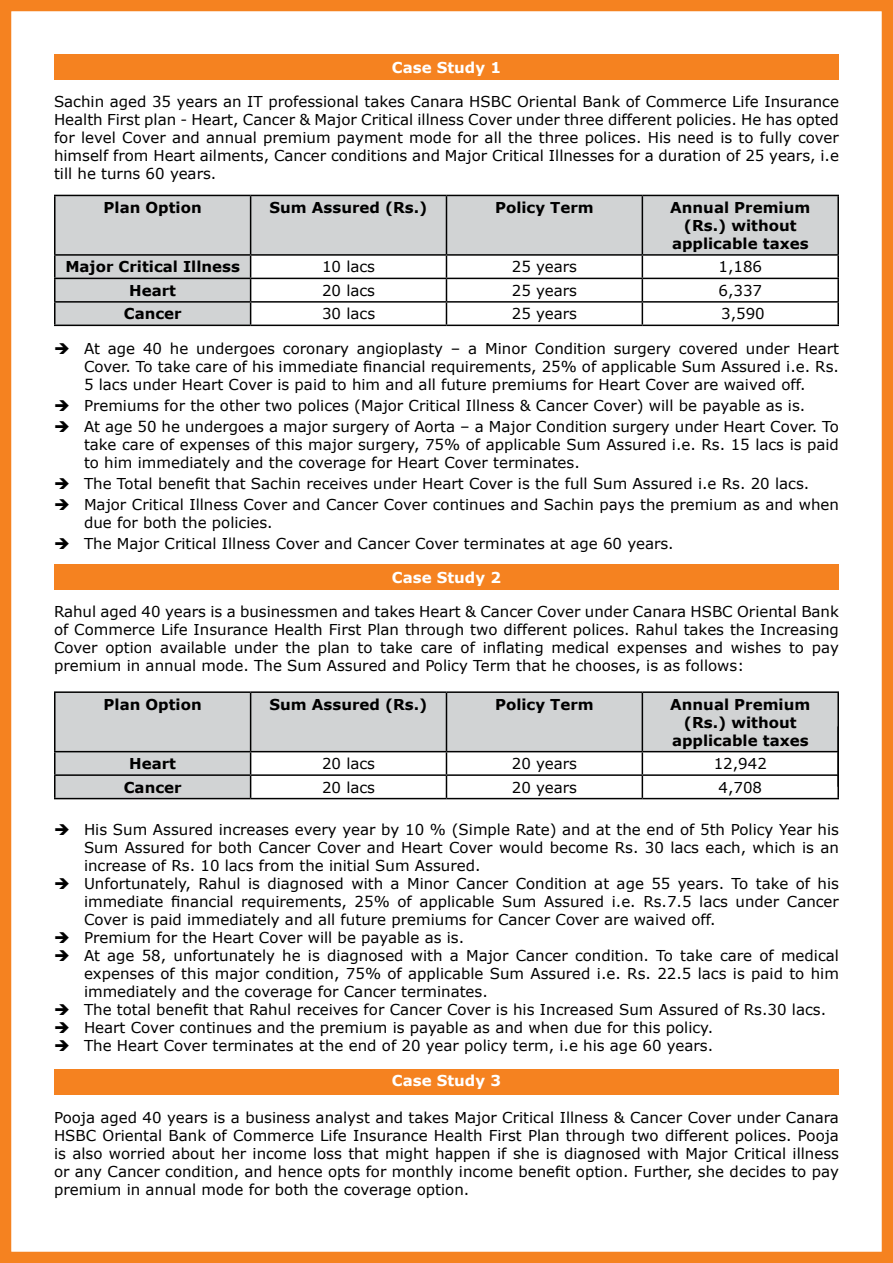
<style>
.page{position:relative;width:893px;height:1263px;background:#fff}
.page>*{position:absolute;margin:0;border:0;box-sizing:border-box;transform-origin:0 0}
.t1{font:15px/18px "Verdana";color:#000;text-align:justify}
.t2{font:700 15px/18px "Verdana";color:#000;text-align:center}
.t3{font:700 15px "Verdana";color:#fff}
</style>
<div class="page">
<div style="left:0;top:0;width:893px;height:1263px;border:11px solid #f58220"></div>
<svg style="left:892px;top:0;width:1px;height:1263px"></svg>
<div style="left:54px;top:54px;width:785px;height:26px;background:#f58220"></div>
<div style="left:54px;top:564px;width:785px;height:26px;background:#f58220"></div>
<div style="left:54px;top:1069px;width:785px;height:26px;background:#f58220"></div>
<hr style="left:54px;top:691px;width:197px;height:2px;background:#000">
<hr style="left:54px;top:693px;width:2px;height:58px;background:#000">
<hr style="left:251px;top:691px;width:195px;height:2px;background:#000">
<hr style="left:446px;top:691px;width:196px;height:2px;background:#000">
<hr style="left:642px;top:691px;width:197px;height:2px;background:#000">
<hr style="left:837px;top:693px;width:2px;height:58px;background:#000">
<hr style="left:54px;top:751px;width:197px;height:1px;background:#000">
<hr style="left:54px;top:752px;width:2px;height:22px;background:#000">
<hr style="left:54px;top:774px;width:197px;height:2px;background:#000">
<hr style="left:54px;top:776px;width:2px;height:22px;background:#000">
<svg style="left:55px;top:692px;width:783px;height:106px"></svg>
<hr style="left:837px;top:776px;width:2px;height:22px;background:#000">
<hr style="left:54px;top:798px;width:197px;height:1px;background:#000">
<hr style="left:251px;top:798px;width:195px;height:1px;background:#000">
<hr style="left:446px;top:798px;width:196px;height:1px;background:#000">
<hr style="left:642px;top:798px;width:197px;height:1px;background:#000">
<hr style="left:837px;top:726px;width:2px;height:61px;background:#000">
<hr style="left:54px;top:195px;width:197px;height:1px;background:#000">
<hr style="left:54px;top:196px;width:2px;height:58px;background:#000">
<hr style="left:642px;top:195px;width:197px;height:1px;background:#000">
<hr style="left:837px;top:196px;width:2px;height:58px;background:#000">
<hr style="left:54px;top:254px;width:197px;height:2px;background:#000">
<hr style="left:54px;top:256px;width:2px;height:22px;background:#000">
<hr style="left:642px;top:254px;width:197px;height:2px;background:#000">
<hr style="left:837px;top:256px;width:2px;height:22px;background:#000">
<hr style="left:54px;top:278px;width:197px;height:1px;background:#000">
<hr style="left:54px;top:279px;width:2px;height:22px;background:#000">
<hr style="left:642px;top:278px;width:197px;height:1px;background:#000">
<hr style="left:837px;top:279px;width:2px;height:22px;background:#000">
<hr style="left:54px;top:301px;width:197px;height:2px;background:#000">
<hr style="left:54px;top:303px;width:2px;height:22px;background:#000">
<hr style="left:642px;top:301px;width:197px;height:2px;background:#000">
<svg style="left:55px;top:195px;width:783px;height:130px"></svg>
<hr style="left:837px;top:303px;width:2px;height:22px;background:#000">
<hr style="left:54px;top:325px;width:197px;height:1px;background:#000">
<hr style="left:251px;top:325px;width:195px;height:1px;background:#000">
<hr style="left:446px;top:325px;width:196px;height:1px;background:#000">
<hr style="left:642px;top:325px;width:197px;height:1px;background:#000">
<p class="t3" style="left:392px;top:56px;width:111px">Case Study 1</p>
<p class="t1" style="left:54px;top:93px;width:786px">Sachin aged 35 years an IT professional takes Canara HSBC Oriental Bank of Commerce Life Insurance Health First plan - Heart, Cancer &amp; Major Critical illness Cover under three different policies. He has opted for level Cover and annual premium payment mode for all the three polices. His need is to fully cover himself from Heart ailments, Cancer conditions and Major Critical Illnesses for a duration of 25 years, i.e till he turns 60 years.</p>
<p class="t2" style="left:104px;top:198px;width:100px">Plan Option</p>
<p class="t2" style="left:270px;top:198px;width:159px">Sum Assured (Rs.)</p>
<p class="t2" style="left:495px;top:198px;width:100px">Policy Term</p>
<p class="t2" style="left:670px;top:198px;width:141px">Annual Premium (Rs.) without applicable taxes</p>
<p class="t2" style="left:65px;top:258px;width:176px">Major Critical Illness</p>
<p class="t1" style="left:322px;top:258px;width:55px">10 lacs</p>
<p class="t1" style="left:512px;top:258px;width:67px">25 years</p>
<p class="t1" style="left:718px;top:258px;width:45px">1,186</p>
<p class="t2" style="left:129px;top:281px;width:48px">Heart</p>
<p class="t1" style="left:322px;top:282px;width:55px">20 lacs</p>
<p class="t1" style="left:512px;top:282px;width:67px">25 years</p>
<p class="t1" style="left:718px;top:282px;width:45px">6,337</p>
<p class="t2" style="left:124px;top:305px;width:59px">Cancer</p>
<p class="t1" style="left:322px;top:305px;width:55px">30 lacs</p>
<p class="t1" style="left:512px;top:305px;width:67px">25 years</p>
<p class="t1" style="left:721px;top:305px;width:45px">3,590</p>
<p class="t1" style="left:84px;top:339px;width:756px;text-indent:-30px">➔ At age 40 he undergoes coronary angioplasty – a Minor Condition surgery covered under Heart Cover. To take care of his immediate financial requirements, 25% of applicable Sum Assured i.e. Rs.<br>5 lacs under Heart Cover is paid to him and all future premiums for Heart Cover are waived off.</p>
<p class="t1" style="left:54px;top:396px;width:753px">➔ Premiums for the other two polices (Major Critical Illness &amp; Cancer Cover) will be payable as is.</p>
<p class="t1" style="left:84px;top:417px;width:756px;text-indent:-30px">➔ At age 50 he undergoes a major surgery of Aorta – a Major Condition surgery under Heart Cover. To take care of expenses of this major surgery, 75% of applicable Sum Assured i.e. Rs. 15 lacs is paid to him immediately and the coverage for Heart Cover terminates.</p>
<p class="t1" style="left:54px;top:474px;width:757px">➔ The Total benefit that Sachin receives under Heart Cover is the full Sum Assured i.e Rs. 20 lacs.</p>
<p class="t1" style="left:84px;top:495px;width:756px;text-indent:-30px">➔ Major Critical Illness Cover and Cancer Cover continues and Sachin pays the premium as and when due for both the policies.</p>
<p class="t1" style="left:54px;top:534px;width:621px">➔ The Major Critical Illness Cover and Cancer Cover terminates at age 60 years.</p>
<p class="t3" style="left:392px;top:567px;width:111px">Case Study 2</p>
<p class="t1" style="left:54px;top:603px;width:786px">Rahul aged 40 years is a businessmen and takes Heart &amp; Cancer Cover under Canara HSBC Oriental Bank of Commerce Life Insurance Health First Plan through two different polices. Rahul takes the Increasing Cover option available under the plan to take care of inflating medical expenses and wishes to pay premium in annual mode. The Sum Assured and Policy Term that he chooses, is as follows:</p>
<p class="t2" style="left:104px;top:695px;width:100px">Plan Option</p>
<p class="t2" style="left:270px;top:695px;width:159px">Sum Assured (Rs.)</p>
<p class="t2" style="left:495px;top:695px;width:100px">Policy Term</p>
<p class="t2" style="left:670px;top:695px;width:141px">Annual Premium (Rs.) without applicable taxes</p>
<p class="t2" style="left:129px;top:754px;width:48px">Heart</p>
<p class="t1" style="left:322px;top:755px;width:55px">20 lacs</p>
<p class="t1" style="left:512px;top:755px;width:67px">20 years</p>
<p class="t1" style="left:714px;top:755px;width:55px">12,942</p>
<p class="t2" style="left:124px;top:778px;width:59px">Cancer</p>
<p class="t1" style="left:322px;top:778px;width:55px">20 lacs</p>
<p class="t1" style="left:512px;top:778px;width:67px">20 years</p>
<p class="t1" style="left:718px;top:778px;width:45px">4,708</p>
<p class="t1" style="left:84px;top:821px;width:756px;text-indent:-30px">➔ His Sum Assured increases every year by 10 % (Simple Rate) and at the end of 5th Policy Year his Sum Assured for both Cancer Cover and Heart Cover would become Rs. 30 lacs each, which is an increase of Rs. 10 lacs from the initial Sum Assured.</p>
<p class="t1" style="left:84px;top:875px;width:756px;text-indent:-30px">➔ Unfortunately, Rahul is diagnosed with a Minor Cancer Condition at age 55 years. To take of his immediate financial requirements, 25% of applicable Sum Assured i.e. Rs.7.5 lacs under Cancer Cover is paid immediately and all future premiums for Cancer Cover are waived off.</p>
<p class="t1" style="left:54px;top:929px;width:412px">➔ Premium for the Heart Cover will be payable as is.</p>
<p class="t1" style="left:84px;top:947px;width:756px;text-indent:-30px">➔ At age 58, unfortunately he is diagnosed with a Major Cancer condition. To take care of medical expenses of this major condition, 75% of applicable Sum Assured i.e. Rs. 22.5 lacs is paid to him immediately and the coverage for Cancer terminates.</p>
<p class="t1" style="left:54px;top:1001px;width:774px">➔ The total benefit that Rahul receives for Cancer Cover is his Increased Sum Assured of Rs.30 lacs.</p>
<p class="t1" style="left:54px;top:1019px;width:661px">➔ Heart Cover continues and the premium is payable as and when due for this policy.</p>
<p class="t1" style="left:54px;top:1037px;width:661px">➔ The Heart Cover terminates at the end of 20 year policy term, i.e his age 60 years.</p>
<p class="t3" style="left:392px;top:1070px;width:111px">Case Study 3</p>
<p class="t1" style="left:54px;top:1109px;width:786px">Pooja aged 40 years is a business analyst and takes Major Critical Illness &amp; Cancer Cover under Canara HSBC Oriental Bank of Commerce Life Insurance Health First Plan through two different polices. Pooja is also worried about her income loss that might happen if she is diagnosed with Major Critical illness or any Cancer condition, and hence opts for monthly income benefit option. Further, she decides to pay premium in annual mode for both the coverage option.</p>
</div>
